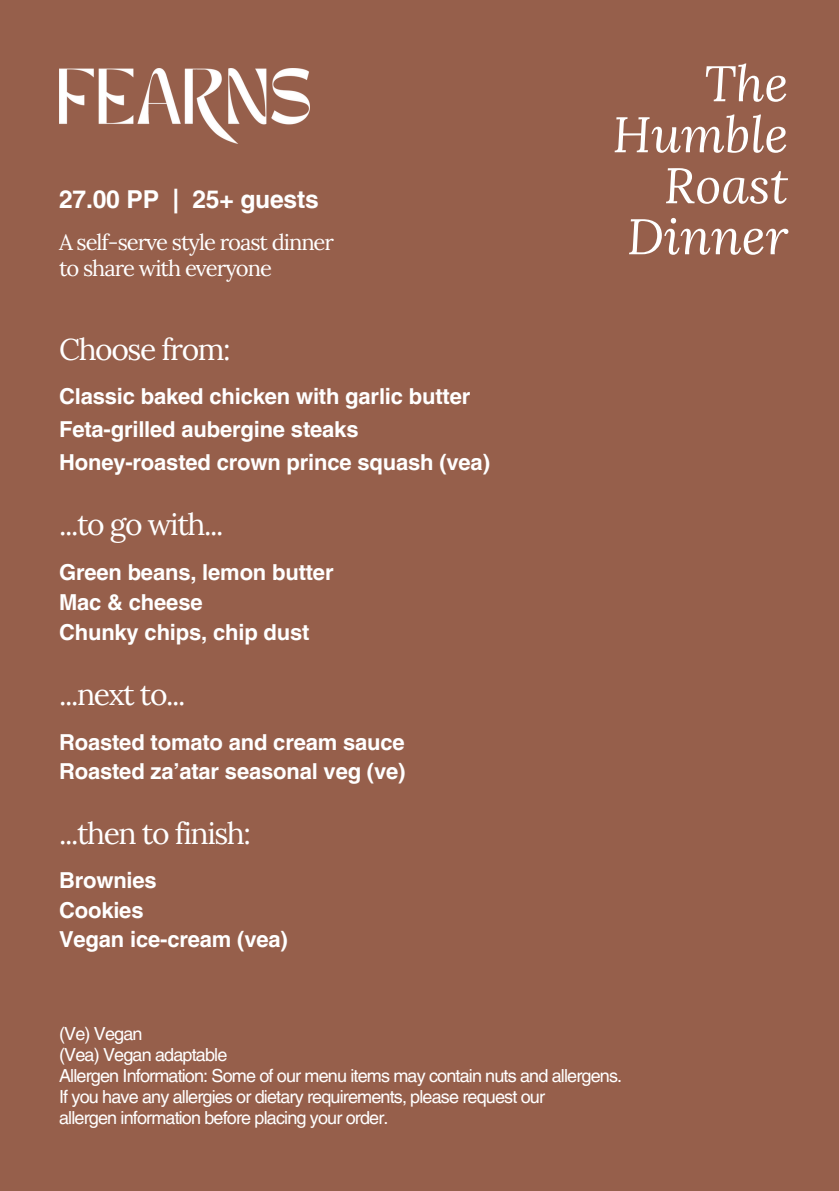
<style>
.page{position:relative;width:839px;height:1191px;background:#fff}
.page>*{position:absolute;margin:0;border:0;box-sizing:border-box;transform-origin:0 0}
.t1{font:italic 50px/51px "Lora";color:#fff;text-align:right}
.t2{font:30px "Lora";letter-spacing:-.045em;color:#fff}
.t3{font:700 24.6px "Helvetica LT Pro";letter-spacing:-.01em;color:#fff}
.t4{font:700 22px/33px "Helvetica LT Pro";letter-spacing:-.01em;color:#fff}
.t5{font:22px/25.6px "Lora";letter-spacing:-.045em;color:#fff}
.t6{font:18px "Helvetica LT Pro";letter-spacing:-.045em;color:#fff}
</style>
<div class="page">
<div style="left:0;top:0;width:838px;height:1191px;background:#965f4b"></div>
<img style="left:59px;top:68px;width:251px;height:75px">
<p class="t3" style="left:59px;top:190px;width:261px">27.00 PP | 25+ guests</p>
<p class="t5" style="left:59px;top:229px;width:276px">A self-serve style roast dinner to share with everyone</p>
<h4 class="t2" style="left:59px;top:330px;width:173px">Choose from:</h4>
<h4 class="t4" style="left:59px;top:382px;width:432px">Classic baked chicken with garlic butter<br>Feta-grilled aubergine steaks<br>Honey-roasted crown prince squash (vea)</h4>
<h4 class="t2" style="left:59px;top:505px;width:166px">...to go with...</h4>
<h4 class="t4" style="left:59px;top:558px;width:276px">Green beans, lemon butter</h4>
<h2 class="t4" style="left:59px;top:588px;width:145px">Mac &amp; cheese</h2>
<h4 class="t4" style="left:59px;top:618px;width:252px">Chunky chips, chip dust</h4>
<h4 class="t2" style="left:59px;top:675px;width:128px">...next to...</h4>
<h2 class="t4" style="left:59px;top:728px;width:347px">Roasted tomato and cream sauce</h2>
<h4 class="t4" style="left:59px;top:757px;width:348px">Roasted za’atar seasonal veg (ve)</h4>
<h4 class="t2" style="left:59px;top:814px;width:193px">...then to finish:</h4>
<p class="t4" style="left:59px;top:866px;width:99px">Brownies</p>
<p class="t4" style="left:59px;top:896px;width:86px">Cookies</p>
<p class="t4" style="left:59px;top:925px;width:230px">Vegan ice-cream (vea)</p>
<h4 class="t1" style="left:612px;top:57px;width:177px">The<br>Humble<br>Roast</h4>
<h2 class="t1" style="left:627px;top:210px;width:163px">Dinner</h2>
<h3 class="t6" style="left:59px;top:1027px;width:85px">(Ve) Vegan</h3>
<h5 class="t6" style="left:59px;top:1048px;width:170px">(Vea) Vegan adaptable</h5>
<h1 class="t6" style="left:59px;top:1069px;width:564px">Allergen Information: Some of our menu items may contain nuts and allergens.</h1>
<p class="t6" style="left:59px;top:1090px;width:487px">If you have any allergies or dietary requirements, please request our</p>
<h2 class="t6" style="left:59px;top:1111px;width:331px">allergen information before placing your order.</h2>
</div>
